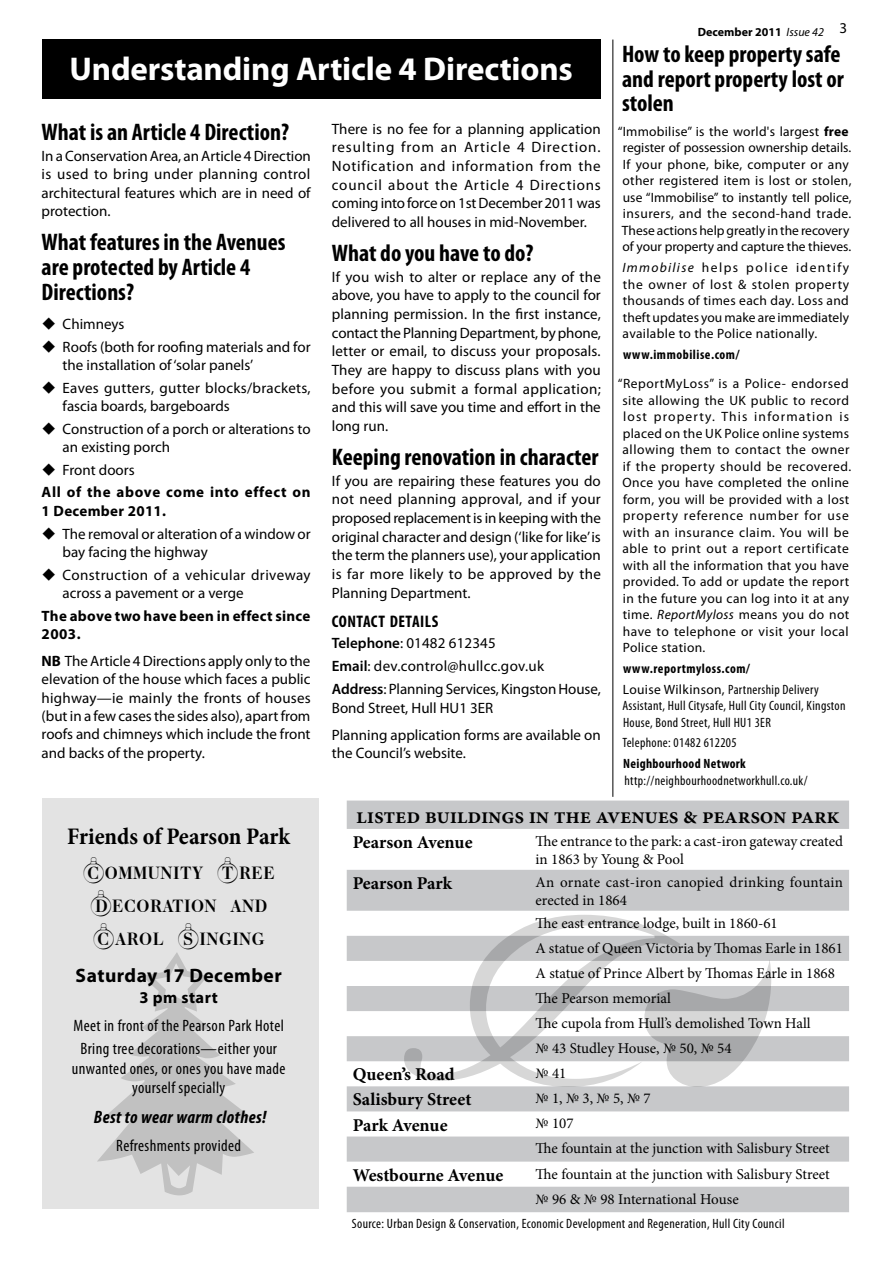
<style>
.page{position:relative;width:893px;height:1263px;background:#fff}
.page>*{position:absolute;margin:0;border:0;box-sizing:border-box;transform-origin:0 0}
.t1{font:337.5px "Type Embellishments One";color:#000}
.t2{font:278.1px "Mini Pics Lil Events";color:#000}
.t3{font:700 33px "Myriad Pro";letter-spacing:-.005em;color:#fff}
.t4{font:25.5px/33px "Xmas";letter-spacing:.02em;color:#000}
.t5{font:700 condensed 24px/25.2px "Myriad Pro";color:#000}
.t6{font:700 condensed 24px "Minion Pro";color:#000}
.t7{font:600 22.5px "Minion Pro";letter-spacing:-.01em;color:#000}
.t8{font:700 19.5px "Myriad Pro";letter-spacing:.025em;color:#000}
.t9{font:700 18px "Minion Pro";letter-spacing:-.005em;color:#000}
.t10{font:italic 700 condensed 18px "Myriad Pro";letter-spacing:.025em;color:#000}
.t11{font:700 condensed 16.8px "Myriad Pro";letter-spacing:.03em;color:#000}
.t12{font:condensed 16.5px/23.7px "Myriad Pro";letter-spacing:.025em;color:#000;text-align:center}
.t13{font:700 16.5px "Myriad Pro";letter-spacing:.025em;color:#000}
.t14{font:15px/18.6px "Myriad Pro";color:#000}
.t15{font:15px/25px "Minion Pro";color:#000}
.t16{font:15px/18.5px "Myriad Pro";letter-spacing:.025em;color:#000}
.t17{font:700 15px/18.5px "Myriad Pro";letter-spacing:.04em;color:#000}
.t18{font:700 15px/18.5px "Myriad Pro";letter-spacing:.02em;color:#000}
.t19{font:13.5px/16.5px "Myriad Pro";letter-spacing:.025em;color:#000;text-align:justify}
.t20{font:13.5px/16.5px "Myriad Pro";letter-spacing:.005em;color:#000;text-align:center}
.t21{font:condensed 13.5px/16.5px "Myriad Pro";letter-spacing:.025em;color:#000}
.t22{font:700 condensed 13.5px/20.7px "Myriad Pro";letter-spacing:.04em;color:#000}
.t23{font:700 12px "Myriad Pro";color:#000}
.s1{font-weight:700}
.s2{font-weight:600}
.s3{font-weight:400;font-style:italic}
.s4{font-style:italic}
.s5{font-weight:400;font-stretch:normal}
.s6{font-weight:400}
</style>
<div class="page">
<div style="left:42px;top:39px;width:559px;height:60px;background:#000"></div>
<svg style="left:347px;top:800px;width:502px;height:412px;fill:#c7c8ca"></svg>
<div style="left:43px;top:799px;width:276px;height:410px;background:#e3e3e3"></div>
<hr style="left:613px;top:40px;width:1px;height:757px;background:#000">
<h3 class="t3" style="left:70px;top:47px;width:505px">Understanding Article 4 Directions</h3>
<h3 class="t5" style="left:42px;top:119px;width:249px">What is an Article 4 Direction?</h3>
<p class="t14" style="left:42px;top:146px;width:271px;text-align:justify">In a Conservation Area, an Article 4 Direction is used to bring under planning control architectural features which are in need of protection.</p>
<h3 class="t5" style="left:42px;top:229px;width:246px">What features in the Avenues are protected by Article 4<br>Directions?</h3>
<p class="t14" style="left:63px;top:312px;width:249px;line-height:22.6px">Chimneys<br>Roofs (both for roofing materials and for</p>
<p class="t14" style="left:63px;top:354px;width:249px;line-height:22.6px">the installation of ‘solar panels’<br>Eaves gutters, gutter blocks/brackets,</p>
<p class="t14" style="left:63px;top:395px;width:249px;line-height:22.6px">fascia boards, bargeboards<br>Construction of a porch or alterations to</p>
<p class="t14" style="left:63px;top:436px;width:109px;line-height:22.6px">an existing porch<br>Front doors</p>
<p class="t17" style="left:42px;top:483px;width:270px">All of the above come into effect on<br>1 December 2011.</p>
<p class="t14" style="left:63px;top:524px;width:249px">The removal or alteration of a window or bay facing the highway</p>
<p class="t16" style="left:63px;top:565px;width:249px">Construction of a vehicular driveway across a pavement or a verge</p>
<p class="t18" style="left:42px;top:606px;width:270px">The above two have been in effect since<br>2003.</p>
<p class="t14" style="left:42px;top:651px;width:271px;text-align:justify"><span class="s1">NB</span> The Article 4 Directions apply only to the elevation of the house which faces a public highway—ie mainly the fronts of houses (but in a few cases the sides also), apart from roofs and chimneys which include the front and backs of the property.</p>
<p class="t14" style="left:332px;top:119px;width:271px;text-align:justify">There is no fee for a planning application resulting from an Article 4 Direction.<br>Notification and information from the council about the Article 4 Directions coming into force on 1st December 2011 was delivered to all houses in mid-November.</p>
<h3 class="t5" style="left:332px;top:240px;width:203px">What do you have to do?</h3>
<p class="t14" style="left:332px;top:267px;width:271px;text-align:justify">If you wish to alter or replace any of the above, you have to apply to the council for planning permission. In the first instance, contact the Planning Department, by phone, letter or email, to discuss your proposals.<br>They are happy to discuss plans with you before you submit a formal application; and this will save you time and effort in the long run.</p>
<h3 class="t5" style="left:332px;top:444px;width:268px">Keeping renovation in character</h3>
<p class="t14" style="left:332px;top:471px;width:271px;text-align:justify">If you are repairing these features you do not need planning approval, and if your proposed replacement is in keeping with the original character and design (‘like for like’ is the term the planners use), your application is far more likely to be approved by the Planning Department.</p>
<p class="t11" style="left:332px;top:611px;width:108px">CONTACT DETAILS</p>
<p class="t14" style="left:332px;top:631px;width:270px;line-height:23px"><span class="s2">Telephone</span>: 01482 612345<br><span class="s2">Email</span>: dev.control@hullcc.gov.uk<br><span class="s2">Address</span>: Planning Services, Kingston House,</p>
<p class="t14" style="left:332px;top:694px;width:270px;line-height:27.2px">Bond Street, Hull HU1 3ER<br>Planning application forms are available on</p>
<p class="t14" style="left:332px;top:744px;width:136px">the Council’s website.</p>
<p class="t23" style="left:698px;top:24px;width:151px">December 2011 <span class="s3">Issue 42</span> <sup>3</sup></p>
<h3 class="t5" style="left:622px;top:41px;width:223px;line-height:24.8px">How to keep property safe and report property lost or stolen</h3>
<p class="t20" style="left:618px;top:123px;width:236px">“Immobilise” is the world's largest <span class="s1">free </span>register of possession ownership details.<br>If your phone, bike, computer or any other registered item is lost or stolen, use “Immobilise” to instantly tell police, insurers, and the second-hand trade.<br>These actions help greatly in the recovery of your property and capture the thieves.</p>
<p class="t19" style="left:622px;top:259px;width:228px"><span class="s4">Immobilise</span> helps police identify the owner of lost &amp; stolen property thousands of times each day. Loss and theft updates you make are immediately available to the Police nationally.</p>
<p class="t22" style="left:623px;top:344px;width:118px">www.immobilise.com/</p>
<p class="t19" style="left:622px;top:375px;width:230px;text-align:left;text-indent:-5px">“ReportMyLoss” is a Police- endorsed site allowing the UK public to record lost property. This information is placed on the UK Police online systems allowing them to contact the owner if the property should be recovered.<br>Once you have completed the online form, you will be provided with a lost property reference number for use with an insurance claim. You will be able to print out a report certificate with all the information that you have provided. To add or update the report in the future you can log into it at any time. <span class="s4">ReportMyloss</span> means you do not have to telephone or visit your local Police station.</p>
<p class="t22" style="left:623px;top:658px;width:197px">www.reportmyloss.com/<br><span class="s5">Louise Wilkinson,</span> <span class="s6">Partnership Delivery</span></p>
<p class="t21" style="left:622px;top:697px;width:225px">Assistant, Hull Citysafe, Hull City Council, Kingston<br>House, Bond Street, Hull HU1 3ER</p>
<p class="t21" style="left:622px;top:734px;width:116px">Telephone: 01482 612205</p>
<p class="t22" style="left:623px;top:753px;width:124px">Neighbourhood Network</p>
<p class="t21" style="left:624px;top:772px;width:184px">http://neighbourhoodnetworkhull.co.uk/</p>
<h3 class="t6" style="left:67px;top:820px;width:225px">Friends of Pearson Park</h3>
<h3 class="t4" style="left:83px;top:854px;width:194px">Community Tree<br>Decoration and<br>Carol Singing</h3>
<h3 class="t8" style="left:76px;top:963px;width:208px">Saturday 17 December</h3>
<p class="t13" style="left:140px;top:986px;width:80px">3 pm start</p>
<p class="t12" style="left:73px;top:1013px;width:212px">Meet in front of the Pearson Park Hotel<br>Bring tree decorations—either your</p>
<p class="t12" style="left:72px;top:1058px;width:215px;line-height:19.5px">unwanted ones, or ones you have made yourself specially</p>
<p class="t10" style="left:94px;top:1105px;width:174px">Best to wear warm clothes!</p>
<p class="t12" style="left:116px;top:1133px;width:126px">Refreshments provided</p>
<h2 class="t2" style="left:93px;top:952px;width:167px">y</h2>
<h3 class="t7" style="left:356px;top:800px;width:485px">listed buildings in the avenues &amp; pearson park</h3>
<p class="t9" style="left:353px;top:829px;width:121px">Pearson Avenue</p>
<p class="t15" style="left:536px;top:832px;width:309px;line-height:18px">The entrance to the park: a cast-iron gateway created in 1863 by Young &amp; Pool</p>
<p class="t9" style="left:353px;top:870px;width:101px">Pearson Park</p>
<p class="t15" style="left:536px;top:873px;width:309px;line-height:18px">An ornate cast-iron canopied drinking fountain erected in 1864</p>
<p class="t15" style="left:536px;top:910px;width:309px">The east entrance lodge, built in 1860-61<br>A statue of Queen Victoria by Thomas Earle in 1861<br>A statue of Prince Albert by Thomas Earle in 1868<br>The Pearson memorial<br>The cupola from Hull’s demolished Town Hall<br>№ 43 Studley House, № 50, № 54</p>
<p class="t9" style="left:353px;top:1062px;width:103px">Queen’s Road</p>
<p class="t15" style="left:536px;top:1061px;width:32px">№ 41</p>
<p class="t9" style="left:353px;top:1087px;width:120px">Salisbury Street</p>
<p class="t15" style="left:536px;top:1086px;width:117px">№ 1, № 3, № 5, № 7</p>
<p class="t9" style="left:353px;top:1112px;width:96px">Park Avenue</p>
<p class="t15" style="left:536px;top:1111px;width:296px">№ 107<br>The fountain at the junction with Salisbury Street</p>
<p class="t9" style="left:353px;top:1162px;width:152px">Westbourne Avenue</p>
<p class="t15" style="left:536px;top:1161px;width:296px">The fountain at the junction with Salisbury Street № 96 &amp; № 98 International House</p>
<h1 class="t1" style="left:388px;top:839px;width:400px">c</h1>
<p class="t21" style="left:352px;top:1215px;width:434px">Source: Urban Design &amp; Conservation, Economic Development and Regeneration, Hull City Council</p>
</div>
